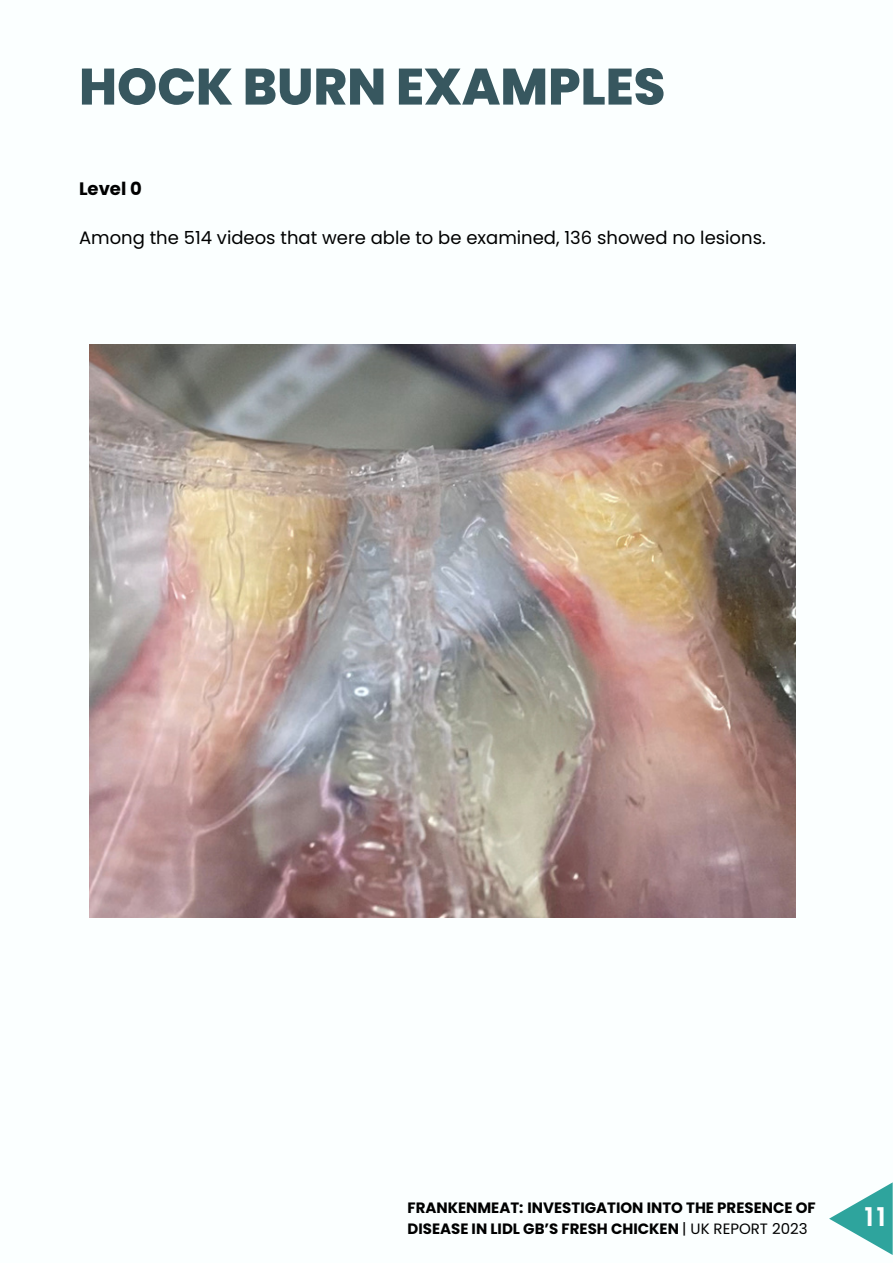
<style>
.page{position:relative;width:893px;height:1264px;background:#fff}
.page>*{position:absolute;margin:0;border:0;box-sizing:border-box;transform-origin:0 0}
.t1{font:800 51px "Poppins";color:#37575f}
.t2{font:600 25.8px "Poppins";color:#fff}
.t3{font:18px "Poppins";color:#000}
.t4{font:700 18px "Poppins";color:#000}
.t5{font:700 15px/20.9px "Poppins";color:#000}
.s1{font-weight:400}
</style>
<div class="page">
<div style="left:0;top:0;width:892px;height:1262px;background:#fbffff"></div>
<svg style="left:829px;top:1182px;width:63px;height:72px"></svg>
<img style="left:89px;top:345px;width:706px;height:572px">
<p class="t1" style="left:79px;top:51px;width:587px">HOCK BURN EXAMPLES</p>
<p class="t4" style="left:79px;top:176px;width:64px">Level 0</p>
<p class="t3" style="left:79px;top:225px;width:688px">Among the 514 videos that were able to be examined, 136 showed no lesions.</p>
<p class="t5" style="left:407px;top:1197px;width:409px">FRANKENMEAT: INVESTIGATION INTO THE PRESENCE OF<br>DISEASE IN LIDL GB’S FRESH CHICKEN <span class="s1">| UK REPORT 2023</span></p>
<p class="t2" style="left:864px;top:1199px;width:23px">11</p>
</div>
